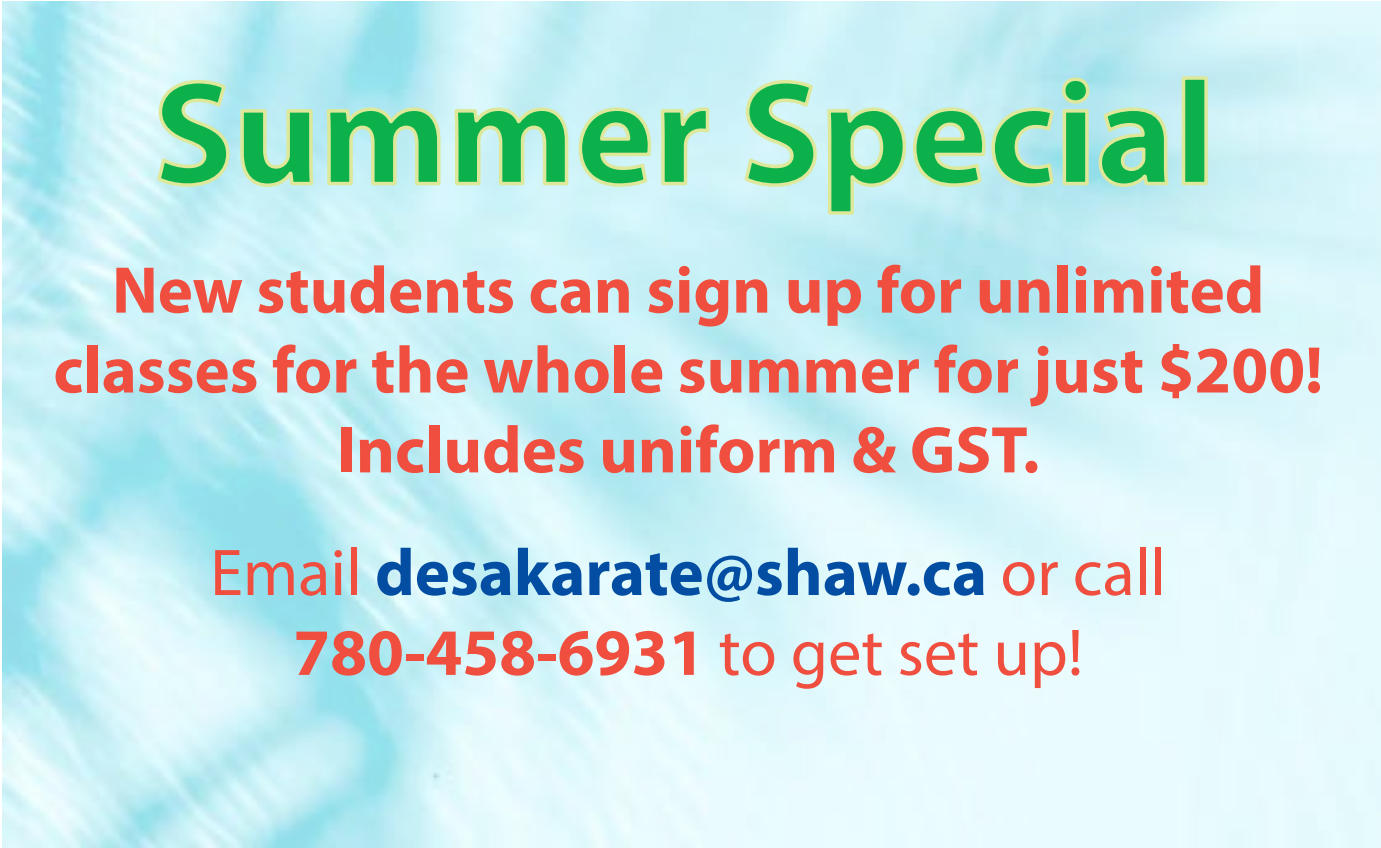
<style>
.page{position:relative;width:1381px;height:848px;background:#fff}
.page>*{position:absolute;margin:0;border:0;box-sizing:border-box;transform-origin:0 0}
.t1{font:700 148.4px "Myriad Pro";color:#0db14b}
.t2{font:700 66.5px/79.8px "Myriad Pro";color:#f04e3e;text-align:center}
.t3{font:66.5px/79.8px "Myriad Pro";color:#f04e3e;text-align:center}
.s1{font-weight:700;color:#034ea2}
.s2{font-weight:700}
</style>
<div class="page">
<svg style="left:154px;top:78px;width:77px;height:110px;background:#c8eee5"></svg>
<svg style="left:239px;top:107px;width:76px;height:82px;background:#c4ebe0"></svg>
<svg style="left:325px;top:106px;width:117px;height:81px;background:#c4ece1"></svg>
<svg style="left:452px;top:106px;width:118px;height:81px;background:#cff0e5"></svg>
<svg style="left:577px;top:106px;width:76px;height:82px;background:#d0f0e3"></svg>
<svg style="left:659px;top:106px;width:52px;height:81px;background:#d1f0e5"></svg>
<svg style="left:741px;top:78px;width:77px;height:110px;background:#d2f1e8"></svg>
<svg style="left:825px;top:76px;width:266px;height:140px;background:#c4ece8"></svg>
<svg style="left:1097px;top:106px;width:73px;height:83px;background:#bce7dc"></svg>
<div style="left:1181px;top:76px;width:27px;height:109px;border:4px solid #dde89a"></div>
<h1 class="t1" style="left:153px;top:37px;width:1063px">Summer Special</h1>
<p class="t2" style="left:53px;top:248px;width:1271px">New students can sign up for unlimited classes for the whole summer for just $200!<br>Includes uniform &amp; GST.</p>
<p class="t3" style="left:210px;top:531px;width:957px">Email <span class="s1">desakarate@shaw.ca</span> or call<br><span class="s2">780-458-6931</span> to get set up!</p>
</div>
